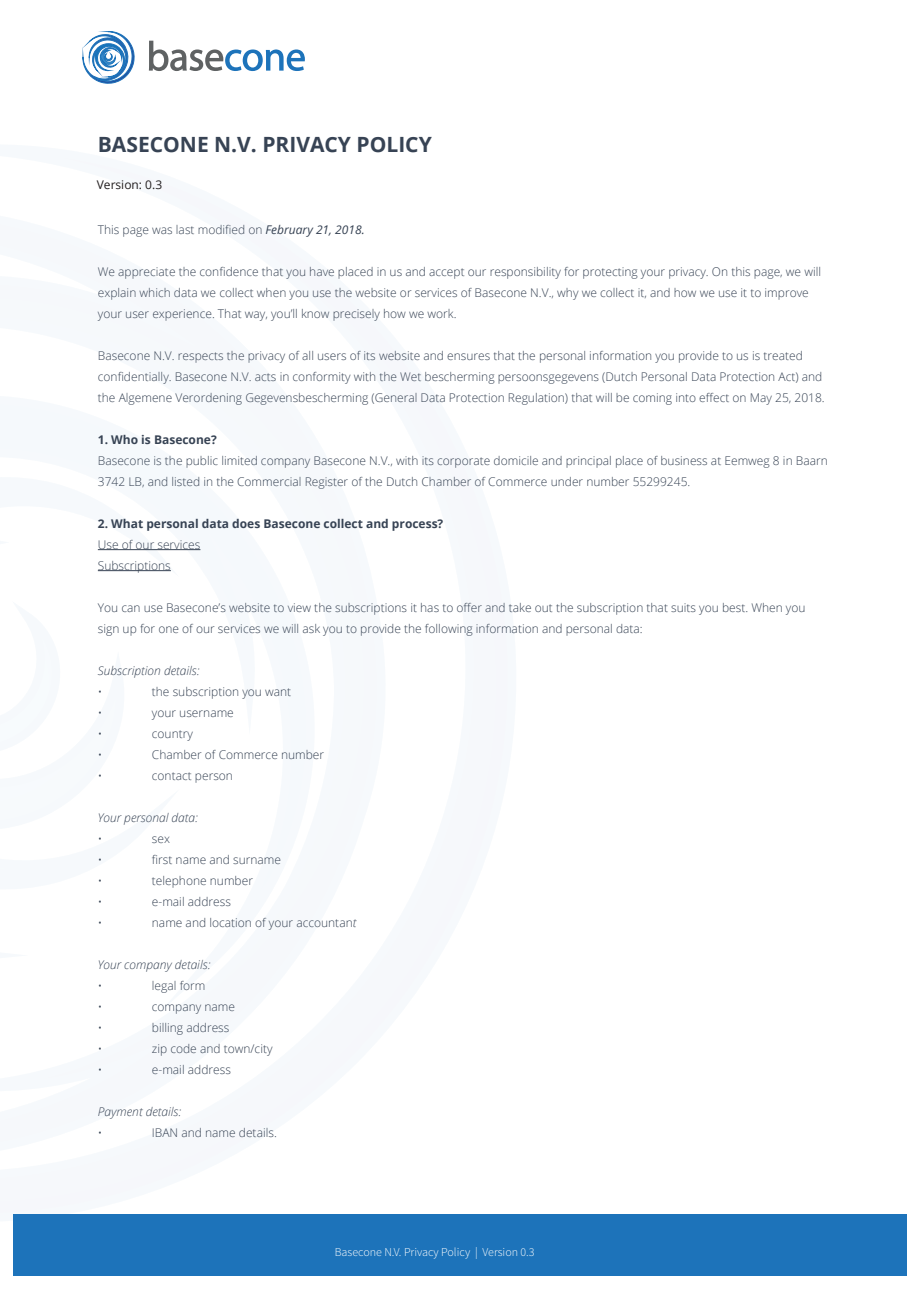
<style>
.page{position:relative;width:919px;height:1289px;background:#fff}
.page>*{position:absolute;margin:0;border:0;box-sizing:border-box;transform-origin:0 0}
.t1{font:700 21px "Open Sans";color:#374354}
.t2{font:300 12px/21px "Open Sans";color:#374354}
.t3{font:italic 300 12px "Open Sans";color:#374354}
.t4{font:700 12px "Open Sans";color:#374354}
.t5{font:300 12px "Source Sans Pro";color:#fff}
.t6{font:12px "Open Sans";color:#231f20}
.s1{font-weight:400;font-style:italic}
.s2{font-style:italic}
</style>
<div class="page">
<div style="left:13px;top:1214px;width:893px;height:62px;background:#1d73ba"></div>
<svg style="left:83px;top:31px;width:52px;height:53px"></svg>
<svg style="left:149px;top:41px;width:156px;height:30px"></svg>
<hr style="left:98px;top:549px;width:102px;height:1px;background:#374354">
<hr style="left:98px;top:570px;width:73px;height:1px;background:#374354">
<p class="t1" style="left:98px;top:130px;width:335px">BASECONE N.V. PRIVACY POLICY</p>
<p class="t6" style="left:97px;top:176px;width:67px">Version: 0.3</p>
<p class="t2" style="left:98px;top:218px;width:268px">This page was last modified on <span class="s1">February 21, 2018.</span></p>
<p class="t2" style="left:98px;top:260px;width:724px">We appreciate the confidence that you have placed in us and accept our responsibility for protecting your privacy. On this page, we will explain which data we collect when you use the website or services of Basecone N.V., why we collect it, and how we use it to improve your user experience. That way, you’ll know precisely how we work.</p>
<p class="t2" style="left:98px;top:344px;width:728px">Basecone N.V. respects the privacy of all users of its website and ensures that the personal information you provide to us is treated confidentially. Basecone N.V. acts in conformity with the Wet bescherming persoonsgegevens (Dutch Personal Data Protection Act) and the Algemene Verordening Gegevensbescherming (General Data Protection Regulation) that will be coming into effect on May 25, 2018.</p>
<p class="t4" style="left:98px;top:431px;width:120px">1. Who is Basecone?</p>
<p class="t2" style="left:98px;top:449px;width:731px">Basecone is the public limited company Basecone N.V., with its corporate domicile and principal place of business at Eemweg 8 in Baarn<br>3742 LB, and listed in the Commercial Register of the Dutch Chamber of Commerce under number 55299245.</p>
<p class="t4" style="left:98px;top:515px;width:347px">2. What personal data does Basecone collect and process?</p>
<p class="t2" style="left:98px;top:533px;width:104px">Use of our services</p>
<p class="t2" style="left:98px;top:554px;width:75px">Subscriptions</p>
<p class="t2" style="left:98px;top:596px;width:709px">You can use Basecone’s website to view the subscriptions it has to offer and take out the subscription that suits you best. When you sign up for one of our services we will ask you to provide the following information and personal data:</p>
<p class="t3" style="left:98px;top:662px;width:103px">Subscription details:</p>
<p class="t2" style="left:98px;top:680px;width:6px">•</p>
<p class="t2" style="left:152px;top:680px;width:141px">the subscription you want</p>
<p class="t2" style="left:98px;top:701px;width:6px">•</p>
<p class="t2" style="left:152px;top:701px;width:83px">your username</p>
<p class="t2" style="left:98px;top:722px;width:6px">•</p>
<p class="t2" style="left:152px;top:722px;width:43px">country</p>
<p class="t2" style="left:98px;top:743px;width:6px">•</p>
<p class="t2" style="left:152px;top:743px;width:174px">Chamber of Commerce number</p>
<p class="t2" style="left:98px;top:764px;width:6px">•</p>
<p class="t2" style="left:152px;top:764px;width:83px">contact person</p>
<p class="t3" style="left:98px;top:809px;width:102px">Your personal data:</p>
<p class="t2" style="left:98px;top:827px;width:6px">•</p>
<p class="t2" style="left:152px;top:827px;width:20px">sex</p>
<p class="t2" style="left:98px;top:848px;width:6px">•</p>
<p class="t2" style="left:152px;top:848px;width:131px">first name and surname</p>
<p class="t2" style="left:98px;top:869px;width:6px">•</p>
<p class="t2" style="left:152px;top:869px;width:103px">telephone number</p>
<p class="t2" style="left:98px;top:890px;width:6px">•</p>
<p class="t2" style="left:152px;top:890px;width:81px">e-mail address</p>
<p class="t2" style="left:98px;top:911px;width:6px">•</p>
<p class="t2" style="left:152px;top:911px;width:206px">name and location of your accountan<span class="s2">t</span></p>
<p class="t3" style="left:98px;top:956px;width:114px">Your company details:</p>
<p class="t2" style="left:98px;top:974px;width:6px">•</p>
<p class="t2" style="left:152px;top:974px;width:55px">legal form</p>
<p class="t2" style="left:98px;top:995px;width:6px">•</p>
<p class="t2" style="left:152px;top:995px;width:85px">company name</p>
<p class="t2" style="left:98px;top:1016px;width:6px">•</p>
<p class="t2" style="left:152px;top:1016px;width:79px">billing address</p>
<p class="t2" style="left:98px;top:1037px;width:6px">•</p>
<p class="t2" style="left:152px;top:1037px;width:122px">zip code and town/city</p>
<p class="t2" style="left:98px;top:1058px;width:6px">•</p>
<p class="t2" style="left:152px;top:1058px;width:81px">e-mail address</p>
<p class="t3" style="left:98px;top:1103px;width:85px">Payment details:</p>
<p class="t2" style="left:98px;top:1121px;width:6px">•</p>
<p class="t2" style="left:152px;top:1121px;width:126px">IBAN and name details.</p>
<p class="t5" style="left:334px;top:1245px;width:201px">Basecone N.V. Privacy Policy | Version 0.3</p>
</div>
